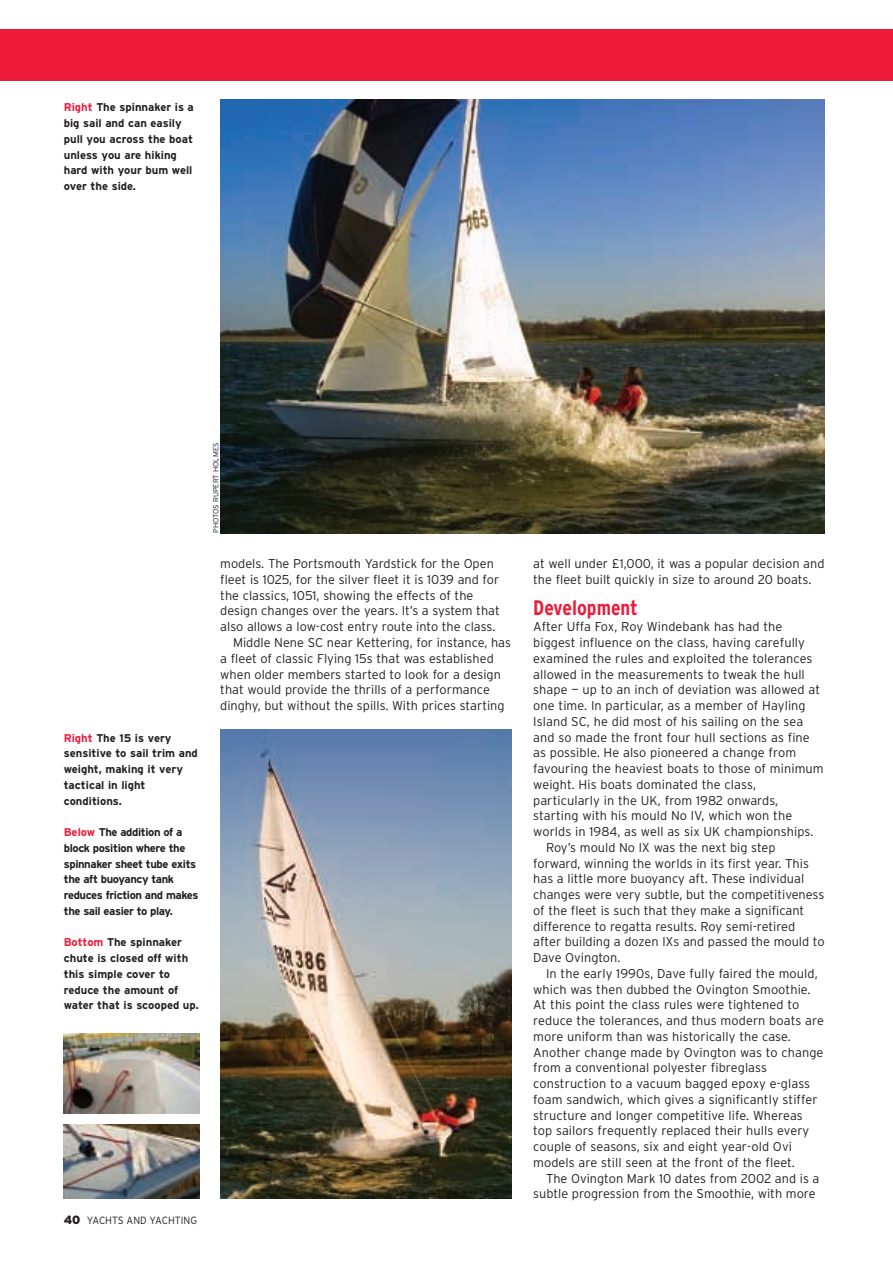
<style>
.page{position:relative;width:893px;height:1263px;background:#fff}
.page>*{position:absolute;margin:0;border:0;box-sizing:border-box;transform-origin:0 0}
.t1{font:700 condensed 21px "Interstate";color:#ed1a3a}
.t2{font:300 12.75px/15.8px "Interstate";color:#231f20}
.t3{font:700 11.25px/15.8px "Interstate";color:#231f20}
.t4{font:700 11.25px/15.8px "Interstate";letter-spacing:-.035em;color:#231f20}
.t5{font:300 10.5px "Interstate";color:#231f20;scale:.95 1}
.t6{font:300 7.5px "Interstate";color:#231f20}
.s1{color:#ed1a3a}
.s2{font-weight:900;font-size:12px}
</style>
<div class="page">
<div style="left:0;top:30px;width:893px;height:51px;background:#ed1a3a"></div>
<img style="left:220px;top:100px;width:605px;height:433px">
<img style="left:64px;top:1125px;width:135px;height:73px">
<img style="left:64px;top:1033px;width:135px;height:81px">
<img style="left:220px;top:730px;width:292px;height:468px">
<p class="t3" style="left:64px;top:100px;width:132px"><span class="s1">Right</span> The spinnaker is a big sail and can easily pull you across the boat unless you are hiking hard with your bum well over the side.</p>
<p class="t3" style="left:64px;top:730px;width:136px"><span class="s1">Right</span> The 15 is very sensitive to sail trim and weight, making it very tactical in light conditions.</p>
<p class="t4" style="left:64px;top:824px;width:136px"><span class="s1">Below</span> The addition of a block position where the spinnaker sheet tube exits the aft buoyancy tank reduces friction and makes the sail easier to play.</p>
<p class="t3" style="left:64px;top:934px;width:136px"><span class="s1">Bottom</span> The spinnaker chute is closed off with this simple cover to reduce the amount of water that is scooped up.</p>
<p class="t6" style="left:211px;top:533px;width:92px;rotate:-90deg">PHOTOS RUPERT HOLMES</p>
<p class="t2" style="left:220px;top:556px;width:275px">models. The Portsmouth Yardstick for the Open</p>
<p class="t2" style="left:220px;top:572px;width:280px">fleet is 1025, for the silver fleet it is 1039 and for</p>
<p class="t2" style="left:220px;top:587px;width:255px">the classics, 1051, showing the effects of the</p>
<p class="t2" style="left:220px;top:603px;width:281px">design changes over the years. It’s a system that</p>
<p class="t2" style="left:220px;top:619px;width:277px">also allows a low-cost entry route into the class.</p>
<p class="t2" style="left:233px;top:635px;width:280px">Middle Nene SC near Kettering, for instance, has</p>
<p class="t2" style="left:220px;top:650px;width:275px">a fleet of classic Flying 15s that was established</p>
<p class="t2" style="left:220px;top:666px;width:282px">when older members started to look for a design</p>
<p class="t2" style="left:220px;top:682px;width:271px">that would provide the thrills of a performance</p>
<p class="t2" style="left:220px;top:698px;width:286px">dinghy, but without the spills. With prices starting</p>
<p class="t5" style="left:64px;top:1214px;width:142px"><span class="s2">40</span> YACHTS AND YACHTING</p>
<p class="t2" style="left:533px;top:556px;width:293px">at well under £1,000, it was a popular decision and the fleet built quickly in size to around 20 boats.</p>
<h1 class="t1" style="left:533px;top:596px;width:106px">Development</h1>
<p class="t2" style="left:533px;top:619px;width:251px">After Uffa Fox, Roy Windebank has had the</p>
<p class="t2" style="left:533px;top:635px;width:273px">biggest influence on the class, having carefully</p>
<p class="t2" style="left:533px;top:650px;width:281px">examined the rules and exploited the tolerances</p>
<p class="t2" style="left:533px;top:666px;width:273px">allowed in the measurements to tweak the hull</p>
<p class="t2" style="left:533px;top:682px;width:288px">shape — up to an inch of deviation was allowed at</p>
<p class="t2" style="left:533px;top:698px;width:274px">one time. In particular, as a member of Hayling</p>
<p class="t2" style="left:533px;top:713px;width:272px">Island SC, he did most of his sailing on the sea</p>
<p class="t2" style="left:533px;top:729px;width:278px">and so made the front four hull sections as fine</p>
<p class="t2" style="left:533px;top:745px;width:264px">as possible. He also pioneered a change from</p>
<p class="t2" style="left:533px;top:761px;width:292px">favouring the heaviest boats to those of minimum</p>
<p class="t2" style="left:533px;top:776px;width:224px">weight. His boats dominated the class,</p>
<p class="t2" style="left:533px;top:792px;width:247px">particularly in the UK, from 1982 onwards,</p>
<p class="t2" style="left:533px;top:808px;width:260px">starting with his mould No lV, which won the</p>
<p class="t2" style="left:533px;top:824px;width:282px">worlds in 1984, as well as six UK championships.</p>
<p class="t2" style="left:546px;top:839px;width:231px">Roy’s mould No lX was the next big step</p>
<p class="t2" style="left:533px;top:855px;width:277px">forward, winning the worlds in its first year. This</p>
<p class="t2" style="left:533px;top:871px;width:272px">has a little more buoyancy aft. These individual</p>
<p class="t2" style="left:533px;top:887px;width:293px">changes were very subtle, but the competitiveness</p>
<p class="t2" style="left:533px;top:902px;width:273px">of the fleet is such that they make a significant</p>
<p class="t2" style="left:533px;top:918px;width:264px">difference to regatta results. Roy semi-retired</p>
<p class="t2" style="left:533px;top:934px;width:293px">after building a dozen lXs and passed the mould to</p>
<p class="t2" style="left:533px;top:950px;width:89px">Dave Ovington.</p>
<p class="t2" style="left:546px;top:965px;width:273px">In the early 1990s, Dave fully faired the mould,</p>
<p class="t2" style="left:533px;top:981px;width:279px">which was then dubbed the Ovington Smoothie.</p>
<p class="t2" style="left:533px;top:997px;width:267px">At this point the class rules were tightened to</p>
<p class="t2" style="left:533px;top:1013px;width:292px">reduce the tolerances, and thus modern boats are</p>
<p class="t2" style="left:533px;top:1028px;width:259px">more uniform than was historically the case.</p>
<p class="t2" style="left:533px;top:1044px;width:292px">Another change made by Ovington was to change</p>
<p class="t2" style="left:533px;top:1060px;width:235px">from a conventional polyester fibreglass</p>
<p class="t2" style="left:533px;top:1076px;width:278px">construction to a vacuum bagged epoxy e-glass</p>
<p class="t2" style="left:533px;top:1091px;width:286px">foam sandwich, which gives a significantly stiffer</p>
<p class="t2" style="left:533px;top:1107px;width:271px">structure and longer competitive life. Whereas</p>
<p class="t2" style="left:533px;top:1123px;width:278px">top sailors frequently replaced their hulls every</p>
<p class="t2" style="left:533px;top:1139px;width:260px">couple of seasons, six and eight year-old Ovi</p>
<p class="t2" style="left:533px;top:1154px;width:263px">models are still seen at the front of the fleet.</p>
<p class="t2" style="left:546px;top:1170px;width:275px">The Ovington Mark 10 dates from 2002 and is a</p>
<p class="t2" style="left:533px;top:1186px;width:284px">subtle progression from the Smoothie, with more</p>
</div>
